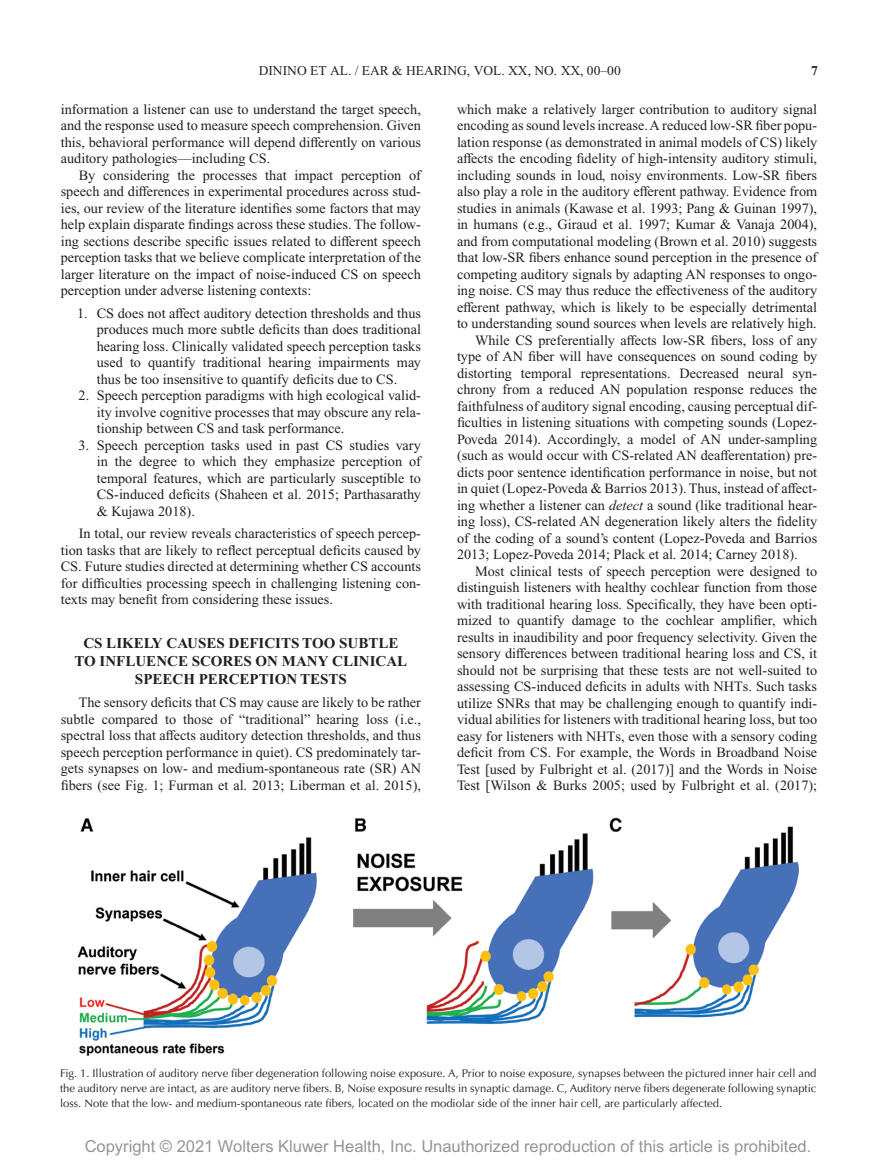
<style>
.page{position:relative;width:878px;height:1175px;background:#fff}
.page>*{position:absolute;margin:0;border:0;box-sizing:border-box;transform-origin:0 0}
.t1{font:16.5px "Arial MT Std";color:#939598}
.t2{font:700 15px/18px "Times New Roman PS Std";color:#231f20;text-align:center}
.t3{font:14.25px/16.5px "Times New Roman PS Std";color:#231f20;text-align:justify}
.t4{font:13.5px "Times New Roman PS Std";color:#231f20}
.t5{font:700 13.5px "Times New Roman PS Std";color:#231f20}
.t6{font:11.25px/15px "Optima LT Std";color:#231f20;text-align:justify}
.s1{font-style:italic}
</style>
<div class="page">
<img style="left:78px;top:817px;width:720px;height:238px">
<p class="t4" style="left:259px;top:63px;width:363px">DININO ET AL. / EAR &amp; HEARING, VOL. XX, NO. XX, 00–00</p>
<p class="t5" style="left:811px;top:63px;width:8px">7</p>
<p class="t3" style="left:61px;top:101px;width:362px">information a listener can use to understand the target speech, and the response used to measure speech comprehension. Given this, behavioral performance will depend differently on various auditory pathologies—including CS.</p>
<p class="t3" style="left:61px;top:167px;width:362px;text-indent:18px">By considering the processes that impact perception of speech and differences in experimental procedures across stud&shy;ies, our review of the literature identifies some factors that may help explain disparate findings across these studies. The follow&shy;ing sections describe specific issues related to different speech perception tasks that we believe complicate interpretation of the larger literature on the impact of noise-induced CS on speech perception under adverse listening contexts:</p>
<p class="t3" style="left:97px;top:305px;width:326px;text-indent:-20px">1. CS does not affect auditory detection thresholds and thus produces much more subtle deficits than does traditional hearing loss. Clinically validated speech perception tasks used to quantify traditional hearing impairments may thus be too insensitive to quantify deficits due to CS.</p>
<p class="t3" style="left:97px;top:387px;width:326px;text-indent:-18px">2. Speech perception paradigms with high ecological valid&shy;ity involve cognitive processes that may obscure any rela&shy;tionship between CS and task performance.</p>
<p class="t3" style="left:97px;top:437px;width:326px;text-indent:-18px">3. Speech perception tasks used in past CS studies vary in the degree to which they emphasize perception of temporal features, which are particularly susceptible to CS-induced deficits (Shaheen et al. 2015; Parthasarathy &amp; Kujawa 2018).</p>
<p class="t3" style="left:61px;top:525px;width:362px;text-indent:18px">In total, our review reveals characteristics of speech percep&shy;tion tasks that are likely to reflect perceptual deficits caused by CS. Future studies directed at determining whether CS accounts for difficulties processing speech in challenging listening con&shy;texts may benefit from considering these issues.</p>
<p class="t2" style="left:74px;top:633px;width:334px">CS LIKELY CAUSES DEFICITS TOO SUBTLE<br>TO INFLUENCE SCORES ON MANY CLINICAL<br>SPEECH PERCEPTION TESTS</p>
<p class="t3" style="left:61px;top:694px;width:362px;text-indent:18px">The sensory deficits that CS may cause are likely to be rather subtle compared to those of “traditional” hearing loss (i.e., spectral loss that affects auditory detection thresholds, and thus speech perception performance in quiet). CS predominately tar&shy;gets synapses on low- and medium-spontaneous rate (SR) AN fibers (see Fig. 1; Furman et al. 2013; Liberman et al. 2015),</p>
<p class="t3" style="left:457px;top:101px;width:362px">which make a relatively larger contribution to auditory signal</p>
<p class="t3" style="left:457px;top:117px;width:361px">encoding as sound levels increase. A reduced low-SR fiber popu-</p>
<p class="t3" style="left:457px;top:134px;width:361px">lation response (as demonstrated in animal models of CS) likely</p>
<p class="t3" style="left:457px;top:150px;width:362px">affects the encoding fidelity of high-intensity auditory stimuli,</p>
<p class="t3" style="left:457px;top:167px;width:361px">including sounds in loud, noisy environments. Low-SR fibers</p>
<p class="t3" style="left:457px;top:183px;width:362px">also play a role in the auditory efferent pathway. Evidence from</p>
<p class="t3" style="left:457px;top:200px;width:361px">studies in animals (Kawase et al. 1993; Pang &amp; Guinan 1997),</p>
<p class="t3" style="left:457px;top:216px;width:361px">in humans (e.g., Giraud et al. 1997; Kumar &amp; Vanaja 2004),</p>
<p class="t3" style="left:457px;top:233px;width:361px">and from computational modeling (Brown et al. 2010) suggests</p>
<p class="t3" style="left:457px;top:249px;width:362px">that low-SR fibers enhance sound perception in the presence of</p>
<p class="t3" style="left:457px;top:266px;width:362px">competing auditory signals by adapting AN responses to ongo-</p>
<p class="t3" style="left:457px;top:282px;width:361px">ing noise. CS may thus reduce the effectiveness of the auditory</p>
<p class="t3" style="left:457px;top:299px;width:361px">efferent pathway, which is likely to be especially detrimental</p>
<p class="t3" style="left:457px;top:315px;width:361px">to understanding sound sources when levels are relatively high.</p>
<p class="t3" style="left:475px;top:332px;width:343px">While CS preferentially affects low-SR fibers, loss of any</p>
<p class="t3" style="left:457px;top:348px;width:362px">type of AN fiber will have consequences on sound coding by</p>
<p class="t3" style="left:457px;top:365px;width:361px">distorting temporal representations. Decreased neural syn-</p>
<p class="t3" style="left:457px;top:381px;width:362px">chrony from a reduced AN population response reduces the</p>
<p class="t3" style="left:457px;top:398px;width:362px">faithfulness of auditory signal encoding, causing perceptual dif-</p>
<p class="t3" style="left:457px;top:414px;width:362px">ficulties in listening situations with competing sounds (Lopez-</p>
<p class="t3" style="left:457px;top:431px;width:362px">Poveda 2014). Accordingly, a model of AN under-sampling</p>
<p class="t3" style="left:457px;top:447px;width:362px">(such as would occur with CS-related AN deafferentation) pre-</p>
<p class="t3" style="left:457px;top:464px;width:362px">dicts poor sentence identification performance in noise, but not</p>
<p class="t3" style="left:457px;top:480px;width:361px">in quiet (Lopez-Poveda &amp; Barrios 2013). Thus, instead of affect-</p>
<p class="t3" style="left:457px;top:497px;width:361px">ing whether a listener can <span class="s1">detect</span> a sound (like traditional hear-</p>
<p class="t3" style="left:457px;top:513px;width:362px">ing loss), CS-related AN degeneration likely alters the fidelity</p>
<p class="t3" style="left:457px;top:530px;width:362px">of the coding of a sound’s content (Lopez-Poveda and Barrios</p>
<p class="t3" style="left:457px;top:546px;width:342px">2013; Lopez-Poveda 2014; Plack et al. 2014; Carney 2018).</p>
<p class="t3" style="left:475px;top:563px;width:344px">Most clinical tests of speech perception were designed to</p>
<p class="t3" style="left:457px;top:579px;width:361px">distinguish listeners with healthy cochlear function from those</p>
<p class="t3" style="left:457px;top:596px;width:361px">with traditional hearing loss. Specifically, they have been opti-</p>
<p class="t3" style="left:457px;top:612px;width:362px">mized to quantify damage to the cochlear amplifier, which</p>
<p class="t3" style="left:457px;top:629px;width:362px">results in inaudibility and poor frequency selectivity. Given the</p>
<p class="t3" style="left:457px;top:645px;width:362px">sensory differences between traditional hearing loss and CS, it</p>
<p class="t3" style="left:457px;top:662px;width:362px">should not be surprising that these tests are not well-suited to</p>
<p class="t3" style="left:457px;top:678px;width:361px">assessing CS-induced deficits in adults with NHTs. Such tasks</p>
<p class="t3" style="left:457px;top:695px;width:362px">utilize SNRs that may be challenging enough to quantify indi-</p>
<p class="t3" style="left:457px;top:711px;width:362px">vidual abilities for listeners with traditional hearing loss, but too</p>
<p class="t3" style="left:457px;top:728px;width:362px">easy for listeners with NHTs, even those with a sensory coding</p>
<p class="t3" style="left:457px;top:744px;width:362px">deficit from CS. For example, the Words in Broadband Noise</p>
<p class="t3" style="left:457px;top:761px;width:362px">Test [used by Fulbright et al. (2017)] and the Words in Noise</p>
<p class="t3" style="left:457px;top:777px;width:362px">Test [Wilson &amp; Burks 2005; used by Fulbright et al. (2017);</p>
<p class="t6" style="left:60px;top:1066px;width:758px">Fig. 1. Illustration of auditory nerve fiber degeneration following noise exposure. A, Prior to noise exposure, synapses between the pictured inner hair cell and the auditory nerve are intact, as are auditory nerve fibers. B, Noise exposure results in synaptic damage. C, Auditory nerve fibers degenerate following synaptic loss. Note that the low- and medium-spontaneous rate fibers, located on the modiolar side of the inner hair cell, are particularly affected.</p>
<p class="t1" style="left:85px;top:1136px;width:728px">Copyright © 2021 Wolters Kluwer Health, Inc. Unauthorized reproduction of this article is prohibited.</p>
</div>
